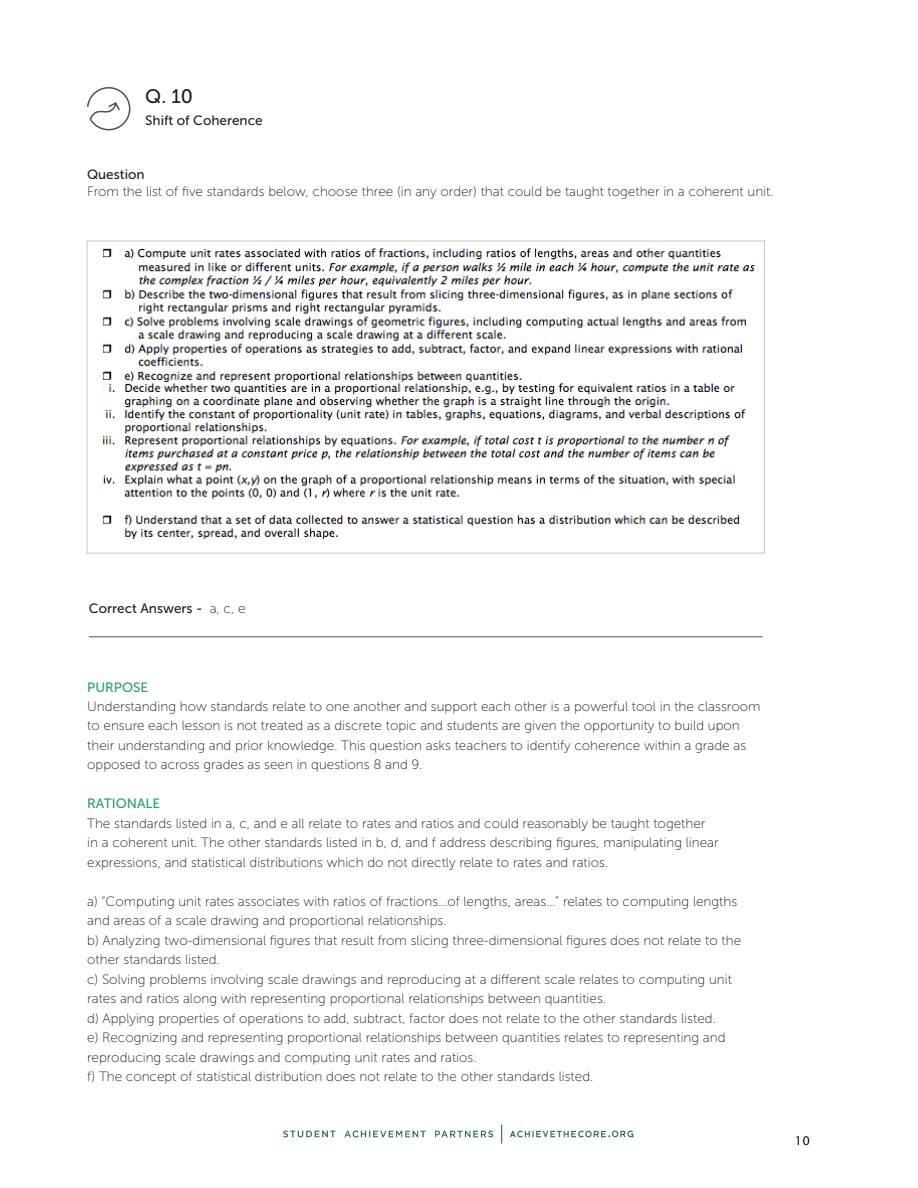
<style>
.page{position:relative;width:918px;height:1188px;background:#fff}
.page>*{position:absolute;margin:0;border:0;box-sizing:border-box;transform-origin:0 0}
.t1{font:19.5px "Museo Sans 500";color:#231f20}
.t2{font:13.5px/19.5px "Museo Sans 100";color:#231f20}
.t3{font:13.5px "Museo Sans 500";color:#231f20}
.t4{font:13.5px "Museo Sans 500";color:#23a369}
.t5{font:12px "Lucida Sans";color:#000}
.s1{font-family:"Museo Sans 100"}
</style>
<div class="page">
<svg style="left:87px;top:87px;width:44px;height:44px"></svg>
<img style="left:102px;top:248px;width:653px;height:292px">
<hr style="left:89px;top:637px;width:673px;height:1px;background:#4f524f">
<img style="left:283px;top:1124px;width:351px;height:20px">
<p class="t1" style="left:145px;top:86px;width:49px">Q. 10</p>
<p class="t3" style="left:145px;top:113px;width:119px">Shift of Coherence</p>
<p class="t3" style="left:87px;top:167px;width:59px">Question</p>
<p class="t2" style="left:87px;top:181px;width:688px">From the list of five standards below, choose three (in any order) that could be taught together in a coherent unit.</p>
<p class="t3" style="left:89px;top:601px;width:158px">Correct Answers - <span class="s1">a, c, e</span></p>
<p class="t4" style="left:87px;top:679px;width:63px">PURPOSE</p>
<p class="t2" style="left:87px;top:697px;width:675px">Understanding how standards relate to one another and support each other is a powerful tool in the classroom to ensure each lesson is not treated as a discrete topic and students are given the opportunity to build upon their understanding and prior knowledge. This question asks teachers to identify coherence within a grade as opposed to across grades as seen in questions 8 and 9.</p>
<p class="t4" style="left:87px;top:796px;width:75px">RATIONALE</p>
<p class="t2" style="left:87px;top:814px;width:633px">The standards listed in a, c, and e all relate to rates and ratios and could reasonably be taught together in a coherent unit. The other standards listed in b, d, and f address describing figures, manipulating linear expressions, and statistical distributions which do not directly relate to rates and ratios.</p>
<p class="t2" style="left:87px;top:892px;width:652px">a) “Computing unit rates associates with ratios of fractions…of lengths, areas…” relates to computing lengths and areas of a scale drawing and proportional relationships.</p>
<p class="t2" style="left:87px;top:931px;width:655px">b) Analyzing two-dimensional figures that result from slicing three-dimensional figures does not relate to the other standards listed.</p>
<p class="t2" style="left:87px;top:970px;width:646px">c) Solving problems involving scale drawings and reproducing at a different scale relates to computing unit rates and ratios along with representing proportional relationships between quantities.</p>
<p class="t2" style="left:87px;top:1009px;width:630px">d) Applying properties of operations to add, subtract, factor does not relate to the other standards listed.</p>
<p class="t2" style="left:87px;top:1028px;width:640px">e) Recognizing and representing proportional relationships between quantities relates to representing and reproducing scale drawings and computing unit rates and ratios.</p>
<p class="t2" style="left:87px;top:1067px;width:508px">f) The concept of statistical distribution does not relate to the other standards listed.</p>
<p class="t5" style="left:795px;top:1134px;width:17px">10</p>
</div>
